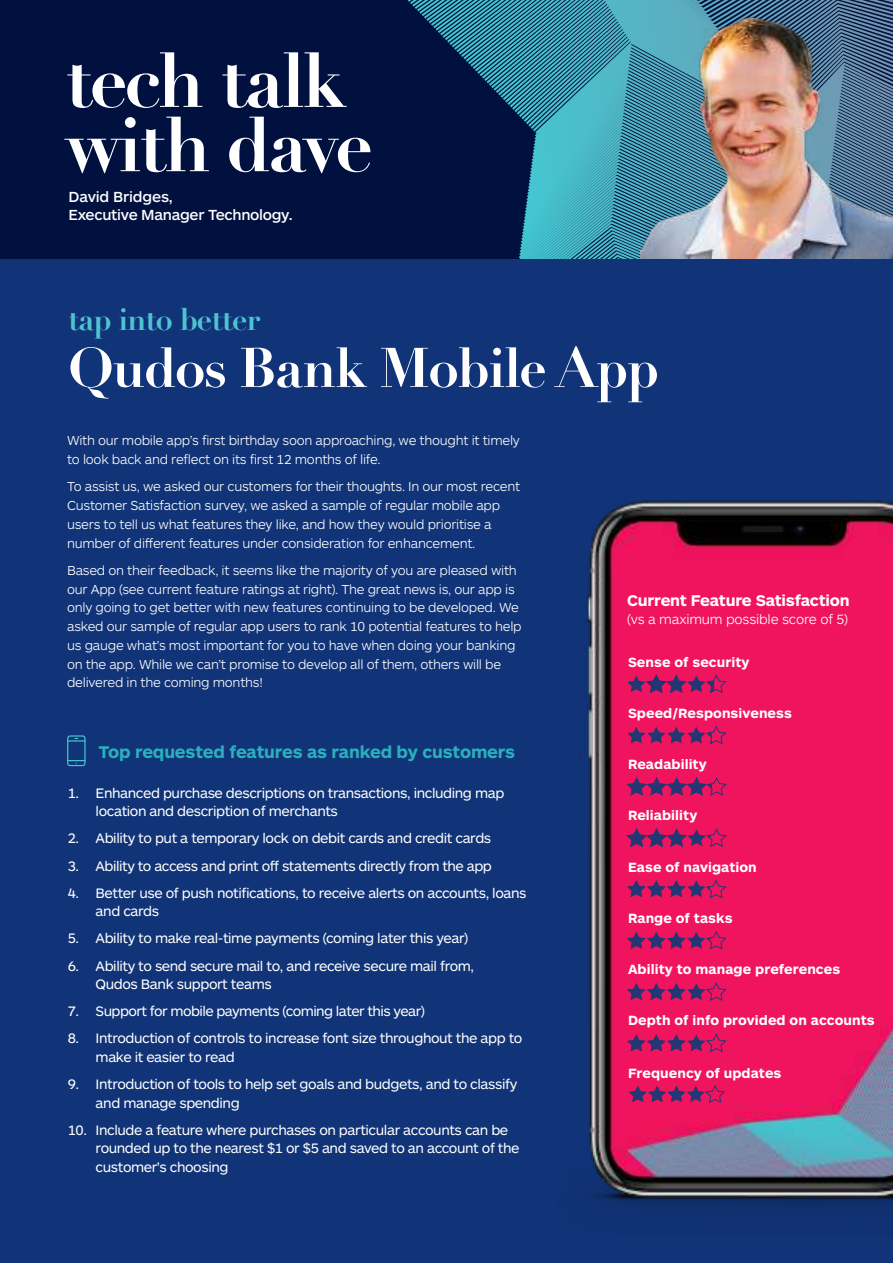
<style>
.page{position:relative;width:893px;height:1263px;background:#fff}
.page>*{position:absolute;margin:0;border:0;box-sizing:border-box;transform-origin:0 0}
.t1{font:700 75.6px/64.3px "Didot LH";letter-spacing:-.04em;color:#fff}
.t2{font:700 54.9px "Didot LH";letter-spacing:-.03em;color:#fff}
.t3{font:700 30.6px "Didot LH";letter-spacing:-.03em;color:#4dc4cf}
.t4{font:700 17.55px "ARS Maquette";letter-spacing:-.01em;color:#2ab0bd}
.t5{font:700 16.05px "ARS Maquette";letter-spacing:-.015em;color:#fff}
.t6{font:500 15.15px/18.9px "ARS Maquette";letter-spacing:-.02em;color:#fff}
.t7{font:14.25px/18.6px "ARS Maquette";letter-spacing:-.03em;color:#fff}
.t8{font:700 13.95px "ARS Maquette";letter-spacing:.005em;color:#fff}
.t9{font:300 13.95px "ARS Maquette";letter-spacing:-.015em;color:#fff}
.t10{font:300 13.5px/18.8px "ARS Maquette";letter-spacing:-.02em;color:#fff}
</style>
<div class="page">
<div style="left:0;top:0;width:893px;height:329px;background:#00113f"></div>
<svg style="left:496px;top:0;width:397px;height:259px"></svg>
<img style="left:640px;top:5px;width:253px;height:254px">
<div style="left:0;top:259px;width:893px;height:1004px;background:#137"></div>
<svg style="left:67px;top:735px;width:19px;height:31px"></svg>
<img style="left:587px;top:500px;width:306px;height:707px">
<svg style="left:627px;top:675px;width:99px;height:18px;background:#9f2166"></svg>
<svg style="left:627px;top:726px;width:99px;height:18px;background:#aa1f65"></svg>
<svg style="left:627px;top:777px;width:99px;height:18px;background:#9c2266"></svg>
<svg style="left:627px;top:829px;width:99px;height:18px;background:#9d2166"></svg>
<svg style="left:627px;top:931px;width:99px;height:18px;background:#a82065"></svg>
<svg style="left:627px;top:982px;width:99px;height:18px;background:#a82065"></svg>
<svg style="left:627px;top:880px;width:99px;height:18px;background:#a82065"></svg>
<svg style="left:627px;top:1034px;width:99px;height:18px;background:#a82065"></svg>
<svg style="left:629px;top:1085px;width:96px;height:17px;background:#a62065"></svg>
<h1 class="t1" style="left:65px;top:49px;width:310px">tech talk with dave</h1>
<p class="t6" style="left:69px;top:186px;width:226px">David Bridges,<br>Executive Manager Technology.</p>
<h3 class="t3" style="left:68px;top:300px;width:194px">tap into better</h3>
<h2 class="t2" style="left:68px;top:334px;width:592px">Qudos Bank Mobile App</h2>
<p class="t10" style="left:67px;top:431px;width:454px">With our mobile app’s first birthday soon approaching, we thought it timely to look back and reflect on its first 12 months of life.</p>
<p class="t10" style="left:67px;top:477px;width:455px">To assist us, we asked our customers for their thoughts. In our most recent Customer Satisfaction survey, we asked a sample of regular mobile app users to tell us what features they like, and how they would prioritise a number of different features under consideration for enhancement.</p>
<p class="t10" style="left:67px;top:560px;width:456px">Based on their feedback, it seems like the majority of you are pleased with our App (see current feature ratings at right). The great news is, our app is only going to get better with new features continuing to be developed. We asked our sample of regular app users to rank 10 potential features to help us gauge what’s most important for you to have when doing your banking on the app. While we can’t promise to develop all of them, others will be delivered in the coming months!</p>
<p class="t4" style="left:98px;top:740px;width:418px">Top requested features as ranked by customers</p>
<p class="t7" style="left:96px;top:783px;width:410px;text-indent:-28px">1. Enhanced purchase descriptions on transactions, including map location and description of merchants</p>
<p class="t7" style="left:68px;top:828px;width:425px">2. Ability to put a temporary lock on debit cards and credit cards</p>
<p class="t7" style="left:68px;top:856px;width:426px">3. Ability to access and print off statements directly from the app</p>
<p class="t7" style="left:96px;top:883px;width:432px;text-indent:-28px">4. Better use of push notifications, to receive alerts on accounts, loans and cards</p>
<p class="t7" style="left:68px;top:928px;width:402px">5. Ability to make real-time payments (coming later this year)</p>
<p class="t7" style="left:96px;top:955px;width:380px;text-indent:-28px">6. Ability to send secure mail to, and receive secure mail from,<br>Qudos Bank support teams</p>
<p class="t7" style="left:68px;top:1001px;width:359px">7. Support for mobile payments (coming later this year)</p>
<p class="t7" style="left:96px;top:1028px;width:428px;text-indent:-28px">8. Introduction of controls to increase font size throughout the app to make it easier to read</p>
<p class="t7" style="left:96px;top:1074px;width:423px;text-indent:-28px">9. Introduction of tools to help set goals and budgets, and to classify and manage spending</p>
<p class="t7" style="left:96px;top:1120px;width:425px;text-indent:-28px">10. Include a feature where purchases on particular accounts can be rounded up to the nearest $1 or $5 and saved to an account of the customer’s choosing</p>
<p class="t5" style="left:627px;top:590px;width:224px">Current Feature Satisfaction</p>
<p class="t9" style="left:627px;top:610px;width:222px">(vs a maximum possible score of 5)</p>
<p class="t8" style="left:628px;top:653px;width:123px">Sense of security</p>
<p class="t8" style="left:628px;top:704px;width:165px">Speed/Responsiveness</p>
<p class="t8" style="left:628px;top:755px;width:80px">Readability</p>
<p class="t8" style="left:628px;top:806px;width:71px">Reliability</p>
<p class="t8" style="left:628px;top:858px;width:130px">Ease of navigation</p>
<p class="t8" style="left:628px;top:909px;width:106px">Range of tasks</p>
<p class="t8" style="left:628px;top:960px;width:214px">Ability to manage preferences</p>
<p class="t8" style="left:628px;top:1011px;width:248px">Depth of info provided on accounts</p>
<p class="t8" style="left:628px;top:1064px;width:155px">Frequency of updates</p>
</div>
